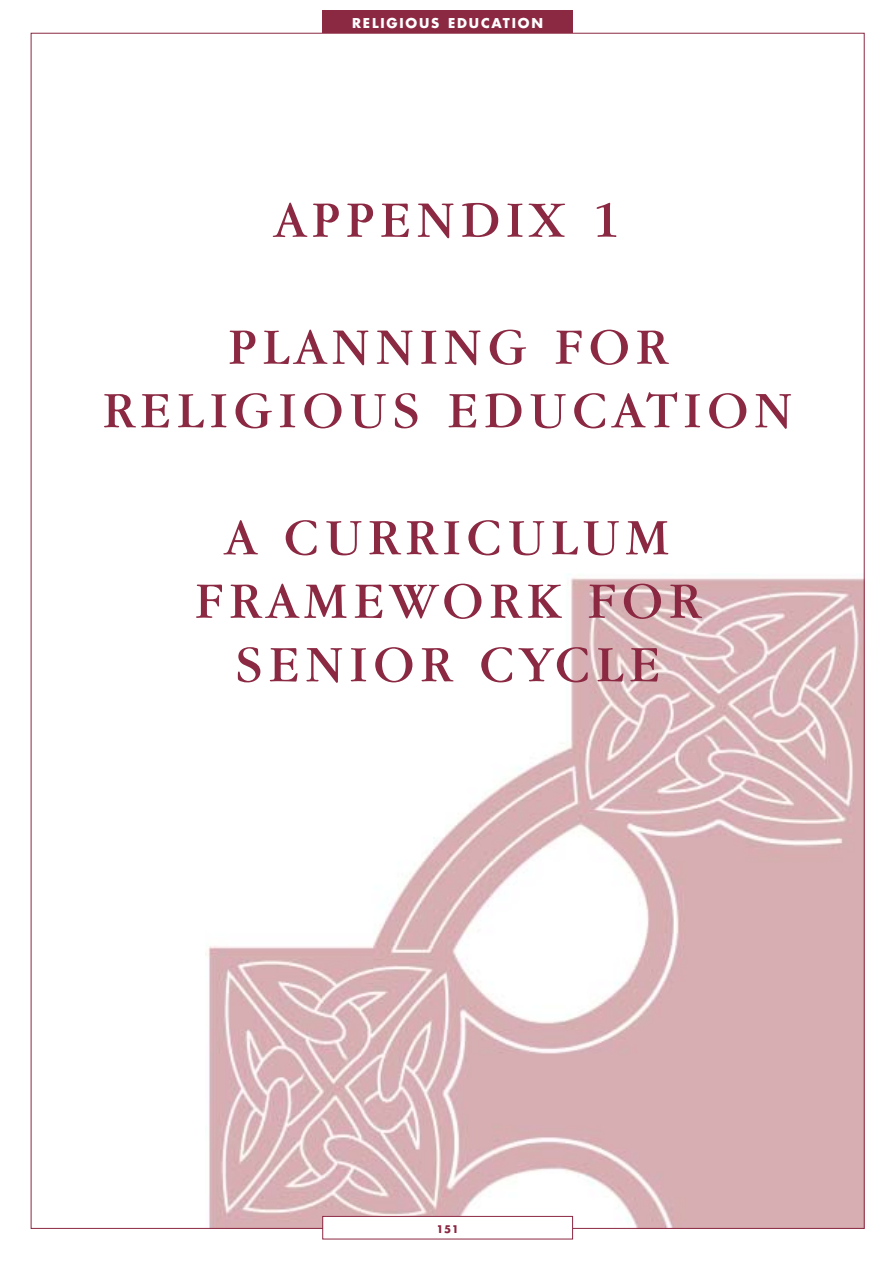
<style>
.page{position:relative;width:893px;height:1263px;background:#fff}
.page>*{position:absolute;margin:0;border:0;box-sizing:border-box;transform-origin:0 0}
.t1{font:52.95px/63.4px "Garamond IT Cby BT";letter-spacing:.11em;color:#8b2842;text-align:center}
.t2{font:700 13.2px "Futura";letter-spacing:.135em;color:#fff}
.t3{font:700 10.35px "Futura";color:#8b2842}
</style>
<div class="page">
<img style="left:206px;top:578px;width:656px;height:649px">
<div style="left:322px;top:11px;width:250px;height:22px;background:#8b2842"></div>
<div style="left:323px;top:1216px;width:249px;height:23px;background:#fff"></div>
<div style="left:322px;top:1216px;width:250px;height:23px;border:1px solid #8b2842"></div>
<p class="t2" style="left:352px;top:17px;width:192px">RELIGIOUS EDUCATION</p>
<p class="t1" style="left:275px;top:194px;width:346px">APPENDIX 1</p>
<p class="t1" style="left:103px;top:321px;width:691px">PLANNING FOR<br>RELIGIOUS EDUCATION</p>
<p class="t1" style="left:195px;top:512px;width:507px">A CURRICULUM<br>FRAMEWORK FOR<br>SENIOR CYCLE</p>
<p class="t3" style="left:436px;top:1224px;width:24px">151</p>
</div>
